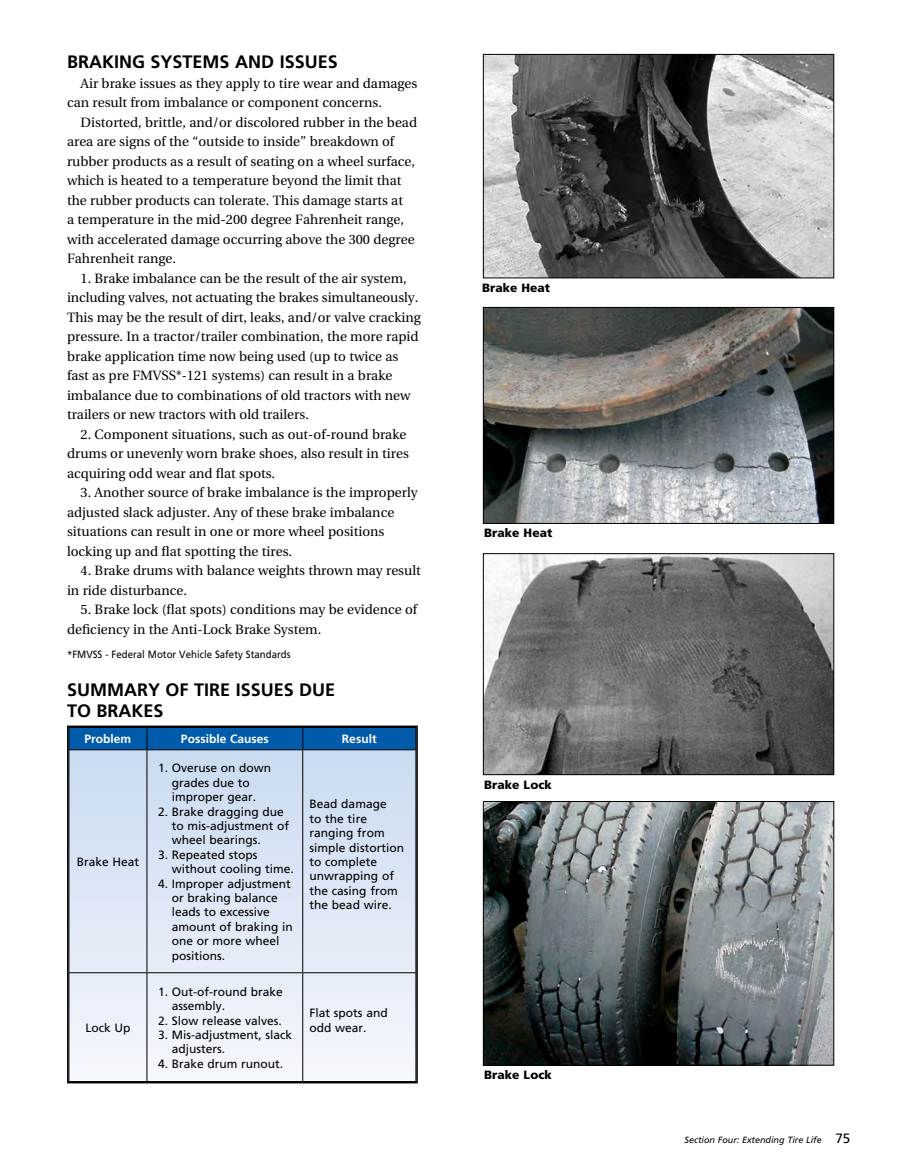
<style>
.page{position:relative;width:905px;height:1175px;background:#fff}
.page>*{position:absolute;margin:0;border:0;box-sizing:border-box;transform-origin:0 0}
.t1{font:700 18px/21.6px "Frutiger";color:#000}
.t2{font:13.5px/19.5px "Utopia";color:#000}
.t3{font:12px/14.4px "Frutiger";color:#000}
.t4{font:900 12px "Frutiger";color:#000}
.t5{font:700 12px "Frutiger";color:#fff}
.t6{font:10.5px "Frutiger";color:#000;scale:.92 1}
.t7{font:italic 9px "Frutiger";color:#000}
.s1{font-style:normal;font-size:13.5px}
</style>
<div class="page">
<div style="left:68px;top:726px;width:349px;height:356px;background:linear-gradient(to bottom,#c5d7ee,#f6f8fd)"></div>
<div style="left:70px;top:728px;width:345px;height:21px;background:#005baa"></div>
<hr style="left:69px;top:749px;width:78px;height:1px;background:#000">
<hr style="left:147px;top:749px;width:156px;height:1px;background:#000">
<hr style="left:146px;top:750px;width:1px;height:222px;background:#000">
<hr style="left:303px;top:749px;width:113px;height:1px;background:#000">
<hr style="left:302px;top:750px;width:1px;height:222px;background:#000">
<hr style="left:69px;top:972px;width:78px;height:1px;background:#000">
<hr style="left:147px;top:972px;width:156px;height:1px;background:#000">
<hr style="left:146px;top:973px;width:1px;height:108px;background:#000">
<hr style="left:303px;top:972px;width:113px;height:1px;background:#000">
<hr style="left:302px;top:973px;width:1px;height:108px;background:#000">
<div style="left:67px;top:725px;width:351px;height:358px;border:2px solid #000"></div>
<img style="left:485px;top:309px;width:347px;height:213px">
<div style="left:483px;top:307px;width:351px;height:217px;border:1px solid #000"></div>
<img style="left:485px;top:803px;width:347px;height:260px">
<div style="left:483px;top:801px;width:351px;height:264px;border:1px solid #000"></div>
<img style="left:485px;top:555px;width:347px;height:218px">
<div style="left:483px;top:553px;width:351px;height:222px;border:1px solid #000"></div>
<img style="left:485px;top:56px;width:347px;height:220px">
<div style="left:483px;top:54px;width:351px;height:224px;border:1px solid #000"></div>
<h1 class="t1" style="left:67px;top:51px;width:272px">BRAKING SYSTEMS AND ISSUES</h1>
<p class="t2" style="left:67px;top:73px;width:352px;text-indent:14px">Air brake issues as they apply to tire wear and damages can result from imbalance or component concerns.</p>
<p class="t2" style="left:67px;top:112px;width:351px;text-indent:14px">Distorted, brittle, and/or discolored rubber in the bead area are signs of the “outside to inside” breakdown of rubber products as a result of seating on a wheel surface, which is heated to a temperature beyond the limit that the rubber products can tolerate. This damage starts at<br>a temperature in the mid-200 degree Fahrenheit range, with accelerated damage occurring above the 300 degree Fahrenheit range.</p>
<p class="t2" style="left:67px;top:268px;width:355px;text-indent:14px">1. Brake imbalance can be the result of the air system, including valves, not actuating the brakes simultaneously.<br>This may be the result of dirt, leaks, and/or valve cracking pressure. In a tractor/trailer combination, the more rapid brake application time now being used (up to twice as fast as pre FMVSS*-121 systems) can result in a brake imbalance due to combinations of old tractors with new trailers or new tractors with old trailers.</p>
<p class="t2" style="left:67px;top:424px;width:343px;text-indent:14px">2. Component situations, such as out-of-round brake drums or unevenly worn brake shoes, also result in tires acquiring odd wear and flat spots.</p>
<p class="t2" style="left:67px;top:483px;width:352px;text-indent:14px">3. Another source of brake imbalance is the improperly adjusted slack adjuster. Any of these brake imbalance situations can result in one or more wheel positions locking up and flat spotting the tires.</p>
<p class="t2" style="left:67px;top:561px;width:355px;text-indent:14px">4. Brake drums with balance weights thrown may result in ride disturbance.</p>
<p class="t2" style="left:67px;top:600px;width:352px;text-indent:14px">5. Brake lock (flat spots) conditions may be evidence of deficiency in the Anti-Lock Brake System.</p>
<p class="t6" style="left:67px;top:648px;width:244px">*FMVSS - Federal Motor Vehicle Safety Standards</p>
<h1 class="t1" style="left:67px;top:678px;width:270px">SUMMARY OF TIRE ISSUES DUE<br>TO BRAKES</h1>
<p class="t5" style="left:85px;top:732px;width:48px">Problem</p>
<p class="t5" style="left:181px;top:732px;width:89px">Possible Causes</p>
<p class="t5" style="left:342px;top:732px;width:36px">Result</p>
<p class="t3" style="left:77px;top:854px;width:64px">Brake Heat</p>
<p class="t3" style="left:85px;top:1020px;width:46px">Lock Up</p>
<p class="t3" style="left:172px;top:761px;width:101px;text-indent:-14px">1. Overuse on down grades due to improper gear.</p>
<p class="t3" style="left:172px;top:804px;width:119px;text-indent:-14px">2. Brake dragging due to mis-adjustment of wheel bearings.</p>
<p class="t3" style="left:172px;top:847px;width:124px;text-indent:-14px">3. Repeated stops without cooling time.</p>
<p class="t3" style="left:172px;top:876px;width:123px;text-indent:-14px">4. Improper adjustment or braking balance leads to excessive amount of braking in one or more wheel positions.</p>
<p class="t3" style="left:172px;top:984px;width:112px;text-indent:-14px">1. Out-of-round brake assembly.</p>
<p class="t3" style="left:158px;top:1013px;width:125px">2. Slow release valves.</p>
<p class="t3" style="left:172px;top:1027px;width:122px;text-indent:-14px">3. Mis-adjustment, slack adjusters.</p>
<p class="t3" style="left:158px;top:1056px;width:127px">4. Brake drum runout.</p>
<p class="t3" style="left:309px;top:797px;width:96px">Bead damage<br>to the tire ranging from simple distortion to complete unwrapping of the casing from the bead wire.</p>
<p class="t3" style="left:309px;top:1006px;width:80px">Flat spots and odd wear.</p>
<p class="t4" style="left:482px;top:280px;width:70px">Brake Heat</p>
<p class="t4" style="left:484px;top:526px;width:70px">Brake Heat</p>
<p class="t4" style="left:484px;top:777px;width:69px">Brake Lock</p>
<p class="t4" style="left:484px;top:1067px;width:69px">Brake Lock</p>
<p class="t7" style="left:684px;top:1134px;width:167px">Section Four: Extending Tire Life <span class="s1">75</span></p>
</div>
